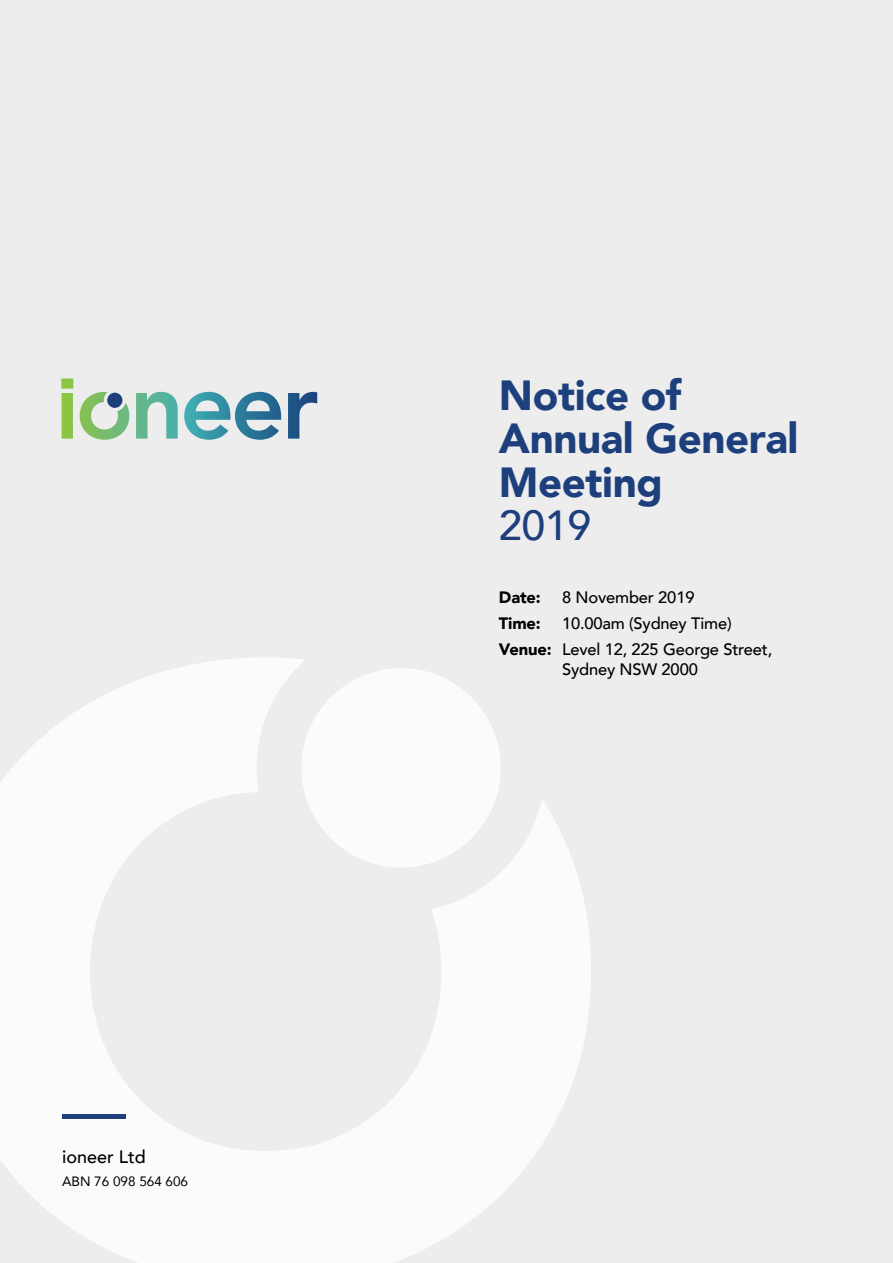
<style>
.page{position:relative;width:893px;height:1263px;background:#ededee}
.page>*{position:absolute;margin:0;border:0;box-sizing:border-box;transform-origin:0 0}
.t1{font:900 42px/43.5px "Avenir";letter-spacing:-.01em;color:#1d407d}
.t2{font:500 42px "Avenir";color:#1d407d}
.t3{font:500 18px "Avenir";color:#000}
.t4{font:500 16.5px/25.8px "Avenir";letter-spacing:-.01em;color:#000}
.t5{font:900 16.5px "Avenir";letter-spacing:-.01em;color:#000}
.t6{font:13.5px "Avenir";color:#000}
.s1{font-weight:900}
</style>
<div class="page">
<svg style="left:0;top:658px;width:591px;height:605px;fill:#fbfbfb"></svg>
<div style="left:301px;top:668px;width:200px;height:200px;background:#fff;border-radius:50%"></div>
<div style="left:62px;top:1114px;width:64px;height:5px;background:#1d407d"></div>
<svg style="left:61px;top:378px;width:256px;height:62px"></svg>
<div style="left:107px;top:393px;width:15px;height:15px;background:#1d407d;border-radius:50%"></div>
<p class="t3" style="left:62px;top:1141px;width:85px">ioneer Ltd</p>
<p class="t6" style="left:62px;top:1170px;width:128px">ABN 76 098 564 606</p>
<h1 class="t1" style="left:499px;top:372px;width:301px">Notice of<br>Annual General<br>Meeting</h1>
<h1 class="t2" style="left:499px;top:489px;width:94px">2019</h1>
<p class="t5" style="left:499px;top:583px;width:43px">Date:</p>
<p class="t4" style="left:562px;top:584px;width:134px">8 November 2019</p>
<p class="t5" style="left:499px;top:609px;width:43px">Time:</p>
<p class="t4" style="left:499px;top:610px;width:275px;text-indent:63px">10.00am (Sydney Time)<br><span class="s1">Venue:</span> Level 12, 225 George Street,</p>
<p class="t4" style="left:562px;top:655px;width:137px">Sydney NSW 2000</p>
</div>
